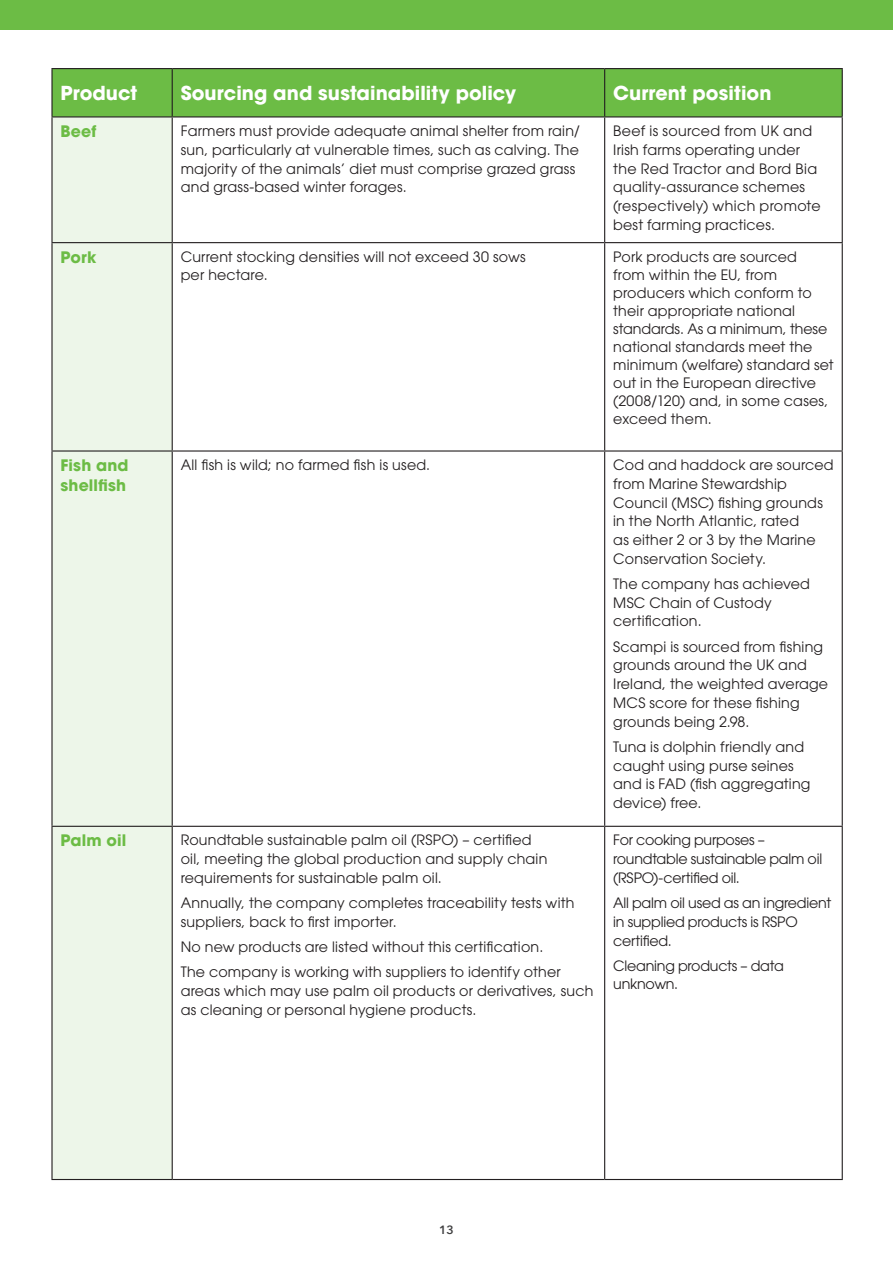
<style>
.page{position:relative;width:893px;height:1263px;background:#fff}
.page>*{position:absolute;margin:0;border:0;box-sizing:border-box;transform-origin:0 0}
.t1{font:700 19.2px "ITC Avant Garde Pro";letter-spacing:.005em;color:#fff}
.t2{font:700 15.75px/19.5px "ITC Avant Garde Pro";letter-spacing:.01em;color:#6cbc45}
.t3{font:14.25px/18.8px "ITC Avant Garde Pro";letter-spacing:.015em;color:#231f20}
.t4{font:14.25px/18.8px "ITC Avant Garde Pro";letter-spacing:-.015em;color:#231f20}
.t5{font:600 12px "Avenir Next";color:#3e3e3f}
</style>
<div class="page">
<div style="left:0;top:0;width:893px;height:30px;background:#6cbc45"></div>
<div style="left:53px;top:69px;width:789px;height:47px;background:#6cbc45"></div>
<div style="left:53px;top:117px;width:119px;height:1062px;background:#edf6e9"></div>
<hr style="left:51px;top:68px;width:121px;height:1px;background:#231f20">
<hr style="left:51px;top:69px;width:2px;height:47px;background:#231f20">
<hr style="left:172px;top:68px;width:433px;height:1px;background:#231f20">
<hr style="left:172px;top:69px;width:1px;height:47px;background:#231f20">
<hr style="left:605px;top:68px;width:238px;height:1px;background:#231f20">
<hr style="left:604px;top:69px;width:1px;height:47px;background:#231f20">
<hr style="left:842px;top:69px;width:1px;height:47px;background:#231f20">
<hr style="left:51px;top:116px;width:121px;height:1px;background:#231f20">
<hr style="left:51px;top:117px;width:2px;height:125px;background:#231f20">
<hr style="left:172px;top:116px;width:433px;height:1px;background:#231f20">
<hr style="left:172px;top:117px;width:1px;height:125px;background:#231f20">
<hr style="left:605px;top:116px;width:238px;height:1px;background:#231f20">
<hr style="left:604px;top:117px;width:1px;height:125px;background:#231f20">
<hr style="left:842px;top:117px;width:1px;height:125px;background:#231f20">
<hr style="left:51px;top:242px;width:121px;height:1px;background:#231f20">
<hr style="left:51px;top:243px;width:2px;height:207px;background:#231f20">
<hr style="left:172px;top:242px;width:433px;height:1px;background:#231f20">
<hr style="left:172px;top:243px;width:1px;height:207px;background:#231f20">
<hr style="left:605px;top:242px;width:238px;height:1px;background:#231f20">
<hr style="left:604px;top:243px;width:1px;height:207px;background:#231f20">
<hr style="left:842px;top:243px;width:1px;height:207px;background:#231f20">
<hr style="left:51px;top:450px;width:121px;height:2px;background:#231f20">
<hr style="left:51px;top:452px;width:2px;height:374px;background:#231f20">
<hr style="left:172px;top:450px;width:433px;height:2px;background:#231f20">
<hr style="left:172px;top:452px;width:1px;height:374px;background:#231f20">
<hr style="left:605px;top:450px;width:238px;height:2px;background:#231f20">
<hr style="left:604px;top:452px;width:1px;height:374px;background:#231f20">
<hr style="left:842px;top:452px;width:1px;height:374px;background:#231f20">
<hr style="left:51px;top:826px;width:121px;height:1px;background:#231f20">
<hr style="left:51px;top:827px;width:2px;height:352px;background:#231f20">
<hr style="left:172px;top:826px;width:433px;height:1px;background:#231f20">
<hr style="left:172px;top:827px;width:1px;height:352px;background:#231f20">
<hr style="left:605px;top:826px;width:238px;height:1px;background:#231f20">
<hr style="left:604px;top:827px;width:1px;height:352px;background:#231f20">
<hr style="left:842px;top:827px;width:1px;height:352px;background:#231f20">
<hr style="left:51px;top:1179px;width:121px;height:1px;background:#231f20">
<hr style="left:172px;top:1179px;width:433px;height:1px;background:#231f20">
<hr style="left:605px;top:1179px;width:238px;height:1px;background:#231f20">
<h1 class="t1" style="left:61px;top:80px;width:78px">Product</h1>
<h1 class="t1" style="left:181px;top:80px;width:337px">Sourcing and sustainability policy</h1>
<h1 class="t1" style="left:613px;top:80px;width:160px">Current position</h1>
<p class="t2" style="left:61px;top:121px;width:37px">Beef</p>
<p class="t3" style="left:181px;top:121px;width:401px">Farmers must provide adequate animal shelter from rain/ sun, particularly at vulnerable times, such as calving. The majority of the animals’ diet must comprise grazed grass and grass-based winter forages.</p>
<p class="t3" style="left:613px;top:121px;width:209px">Beef is sourced from UK and<br>Irish farms operating under the Red Tractor and Bord Bia quality-assurance schemes (respectively) which promote best farming practices.</p>
<p class="t2" style="left:61px;top:247px;width:37px">Pork</p>
<p class="t3" style="left:181px;top:247px;width:346px">Current stocking densities will not exceed 30 sows per hectare.</p>
<p class="t3" style="left:613px;top:247px;width:222px;line-height:18px">Pork products are sourced<br>from within the EU, from producers which conform to their appropriate national standards. As a minimum, these national standards meet the minimum (welfare) standard set out in the European directive (2008/120) and, in some cases, exceed them.</p>
<p class="t2" style="left:61px;top:455px;width:69px">Fish and shellfish</p>
<p class="t3" style="left:181px;top:455px;width:251px">All fish is wild; no farmed fish is used.</p>
<p class="t3" style="left:613px;top:455px;width:222px">Cod and haddock are sourced from Marine Stewardship<br>Council (MSC) fishing grounds in the North Atlantic, rated<br>as either 2 or 3 by the Marine<br>Conservation Society.</p>
<p class="t3" style="left:613px;top:574px;width:198px">The company has achieved<br>MSC Chain of Custody certification.</p>
<p class="t3" style="left:613px;top:637px;width:217px">Scampi is sourced from fishing grounds around the UK and<br>Ireland, the weighted average<br>MCS score for these fishing grounds being 2.98.</p>
<p class="t3" style="left:613px;top:737px;width:199px">Tuna is dolphin friendly and caught using purse seines and is FAD (fish aggregating device) free.</p>
<p class="t2" style="left:61px;top:831px;width:67px">Palm oil</p>
<p class="t3" style="left:181px;top:830px;width:368px">Roundtable sustainable palm oil (RSPO) – certified oil, meeting the global production and supply chain requirements for sustainable palm oil.</p>
<p class="t3" style="left:181px;top:893px;width:395px">Annually, the company completes traceability tests with suppliers, back to first importer.</p>
<p class="t3" style="left:181px;top:934px;width:382px;line-height:25px">No new products are listed without this certification.<br>The company is working with suppliers to identify other</p>
<p class="t3" style="left:181px;top:981px;width:414px">areas which may use palm oil products or derivatives, such as cleaning or personal hygiene products.</p>
<p class="t4" style="left:613px;top:830px;width:211px">For cooking purposes – roundtable sustainable palm oil (RSPO)-certified oil.</p>
<p class="t4" style="left:613px;top:893px;width:220px">All palm oil used as an ingredient in supplied products is RSPO certified.</p>
<p class="t4" style="left:613px;top:956px;width:172px">Cleaning products – data unknown.</p>
<p class="t5" style="left:439px;top:1219px;width:16px">13</p>
</div>
